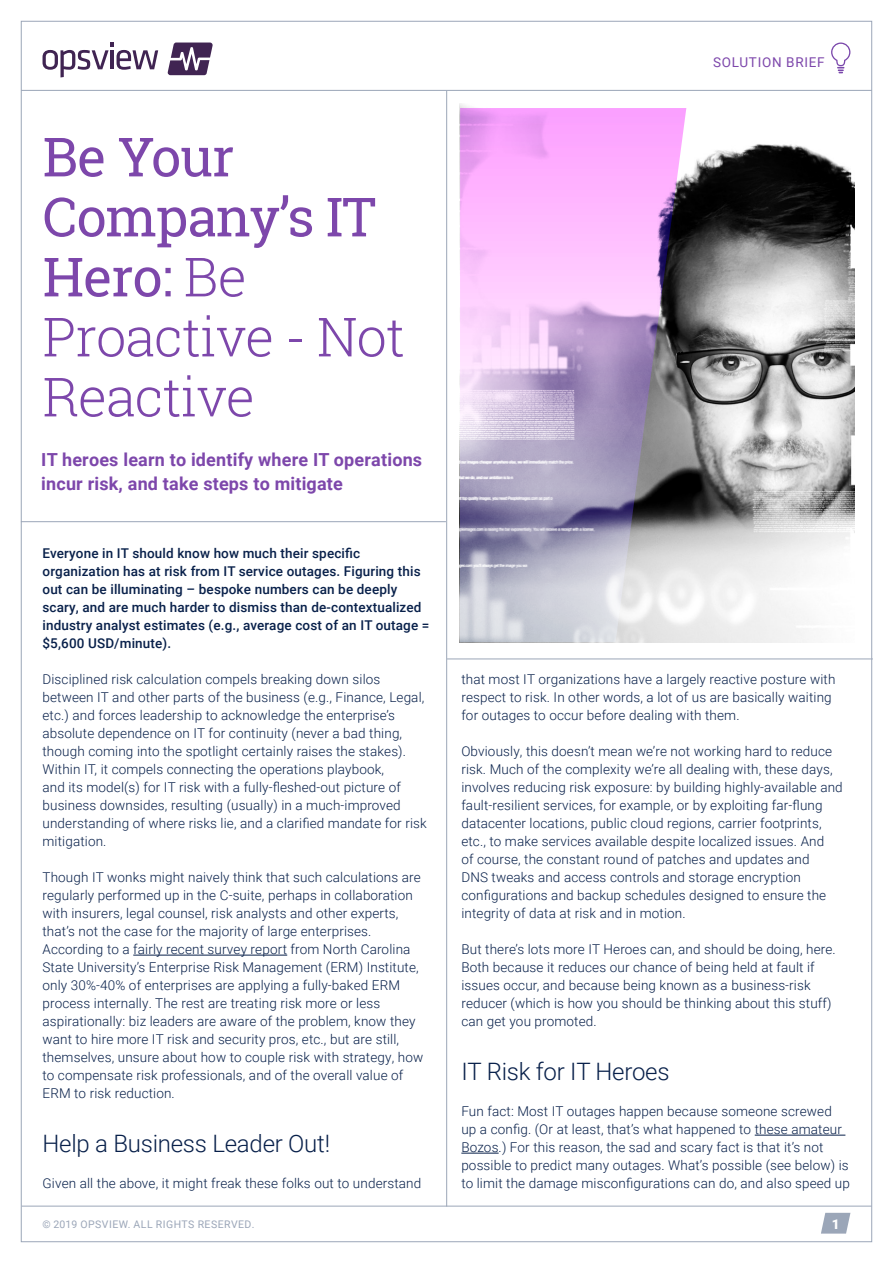
<style>
.page{position:relative;width:893px;height:1263px;background:#fff}
.page>*{position:absolute;margin:0;border:0;box-sizing:border-box;transform-origin:0 0}
.t1{font:300 54px/60px "Roboto Slab";letter-spacing:-.02em;color:#7d47ab}
.t2{font:300 24px "Roboto";letter-spacing:-.01em;color:#08204a}
.t3{font:700 18px/24px "Roboto";letter-spacing:.01em;color:#7d47ab}
.t4{font:300 13.5px/18px "Roboto";letter-spacing:.01em;color:#08204a}
.t5{font:500 13.5px/18px "Roboto";letter-spacing:.01em;color:#08204a}
.t6{font:13.5px "Roboto";letter-spacing:.055em;color:#7d47ab}
.t7{font:900 13.5px "Roboto";color:#fff}
.t8{font:10.5px "Roboto";letter-spacing:.045em;color:#9ba6b8}
.s1{font-weight:400}
</style>
<div class="page">
<img style="left:460px;top:104px;width:395px;height:538px">
<hr style="left:446px;top:91px;width:1px;height:1115px;background:#9ba6b8">
<svg style="left:43px;top:43px;width:115px;height:34px"></svg>
<svg style="left:168px;top:43px;width:45px;height:32px"></svg>
<hr style="left:22px;top:1206px;width:850px;height:1px;background:#9ba6b8">
<svg style="left:821px;top:1213px;width:29px;height:20px"></svg>
<hr style="left:21px;top:90px;width:851px;height:1px;background:#9ba6b8">
<svg style="left:831px;top:43px;width:19px;height:30px"></svg>
<hr style="left:447px;top:658px;width:426px;height:1px;background:#9ba6b8">
<hr style="left:133px;top:955px;width:154px;height:1px;background:#08204a">
<svg style="left:460px;top:108px;width:226px;height:534px;background:#c9abd3"></svg>
<hr style="left:755px;top:1135px;width:90px;height:1px;background:#08204a">
<hr style="left:461px;top:1153px;width:38px;height:1px;background:#08204a">
<hr style="left:21px;top:521px;width:425px;height:1px;background:#9ba6b8">
<h1 class="t1" style="left:43px;top:125px;width:364px"><span class="s1">Be Your<br>Company’s IT<br>Hero:</span> Be<br>Proactive - Not<br>Reactive</h1>
<h3 class="t3" style="left:41px;top:447px;width:382px">IT heroes learn to identify where IT operations incur risk, and take steps to mitigate</h3>
<p class="t5" style="left:43px;top:544px;width:388px">Everyone in IT should know how much their specific organization has at risk from IT service outages. Figuring this out can be illuminating – bespoke numbers can be deeply scary, and are much harder to dismiss than de-contextualized industry analyst estimates (e.g., average cost of an IT outage = $5,600 USD/minute).</p>
<p class="t4" style="left:43px;top:670px;width:386px">Disciplined risk calculation compels breaking down silos between IT and other parts of the business (e.g., Finance, Legal, etc.) and forces leadership to acknowledge the enterprise’s absolute dependence on IT for continuity (never a bad thing, though coming into the spotlight certainly raises the stakes).<br>Within IT, it compels connecting the operations playbook,<br>and its model(s) for IT risk with a fully-fleshed-out picture of business downsides, resulting (usually) in a much-improved understanding of where risks lie, and a clarified mandate for risk mitigation.</p>
<p class="t4" style="left:43px;top:868px;width:382px">Though IT wonks might naively think that such calculations are regularly performed up in the C-suite, perhaps in collaboration with insurers, legal counsel, risk analysts and other experts, that’s not the case for the majority of large enterprises.<br>According to a fairly recent survey report from North Carolina State University’s Enterprise Risk Management (ERM) Institute, only 30%-40% of enterprises are applying a fully-baked ERM process internally. The rest are treating risk more or less aspirationally: biz leaders are aware of the problem, know they want to hire more IT risk and security pros, etc., but are still, themselves, unsure about how to couple risk with strategy, how to compensate risk professionals, and of the overall value of ERM to risk reduction.</p>
<h2 class="t2" style="left:43px;top:1127px;width:289px">Help a Business Leader Out!</h2>
<p class="t4" style="left:43px;top:1174px;width:380px">Given all the above, it might freak these folks out to understand</p>
<p class="t6" style="left:713px;top:53px;width:113px">SOLUTION BRIEF</p>
<p class="t4" style="left:461px;top:670px;width:376px">that most IT organizations have a largely reactive posture with respect to risk. In other words, a lot of us are basically waiting for outages to occur before dealing with them.</p>
<p class="t4" style="left:461px;top:742px;width:383px">Obviously, this doesn’t mean we’re not working hard to reduce risk. Much of the complexity we’re all dealing with, these days, involves reducing risk exposure: by building highly-available and fault-resilient services, for example, or by exploiting far-flung datacenter locations, public cloud regions, carrier footprints, etc., to make services available despite localized issues. And<br>of course, the constant round of patches and updates and<br>DNS tweaks and access controls and storage encryption configurations and backup schedules designed to ensure the integrity of data at risk and in motion.</p>
<p class="t4" style="left:461px;top:940px;width:376px">But there’s lots more IT Heroes can, and should be doing, here.<br>Both because it reduces our chance of being held at fault if issues occur, and because being known as a business-risk reducer (which is how you should be thinking about this stuff) can get you promoted.</p>
<h2 class="t2" style="left:461px;top:1055px;width:210px">IT Risk for IT Heroes</h2>
<p class="t4" style="left:461px;top:1102px;width:390px">Fun fact: Most IT outages happen because someone screwed up a config. (Or at least, that’s what happened to these amateur Bozos.) For this reason, the sad and scary fact is that it’s not possible to predict many outages. What’s possible (see below) is to limit the damage misconfigurations can do, and also speed up</p>
<p class="t8" style="left:43px;top:1217px;width:214px">© 2019 OPSVIEW. ALL RIGHTS RESERVED.</p>
<p class="t7" style="left:832px;top:1215px;width:9px">1</p>
</div>
